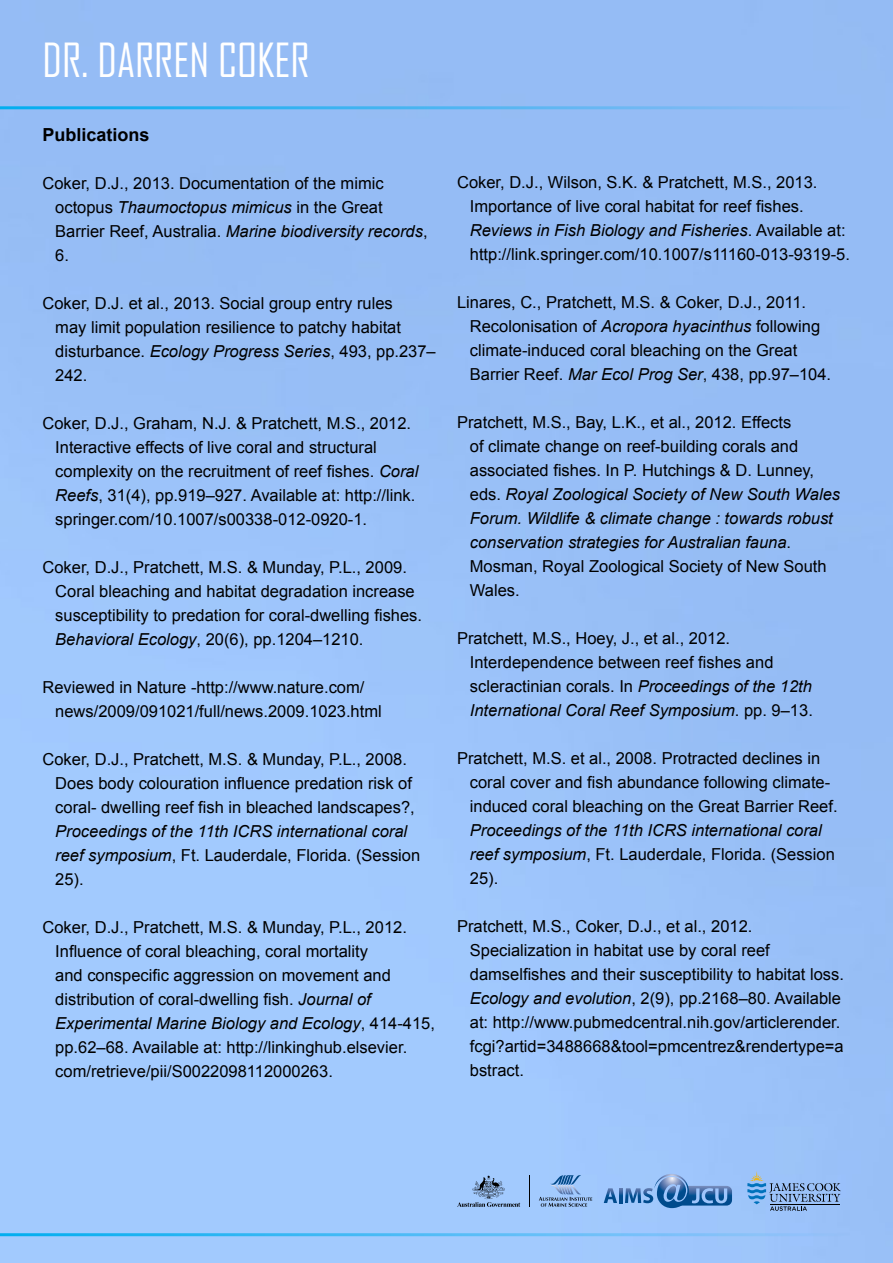
<style>
.page{position:relative;width:893px;height:1263px;background:#fff}
.page>*{position:absolute;margin:0;border:0;box-sizing:border-box;transform-origin:0 0}
.t1{font:45px "Agency FB";color:#fff}
.t2{font:700 18px "Arial";color:#000}
.t3{font:16.5px/24px "Arial";color:#000}
.t4{font:italic 16.5px/24px "Arial";color:#000}
.s1{font-style:italic}
.s2{font-style:normal}
</style>
<div class="page">
<img style="left:0;top:0;width:893px;height:1263px">
<hr style="left:0;top:1233px;width:850px;height:3px;background:#00aeef">
<hr style="left:0;top:106px;width:850px;height:3px;background:#00aeef">
<svg style="left:604px;top:1188px;width:13px;height:15px"></svg>
<svg style="left:619px;top:1188px;width:3px;height:15px"></svg>
<svg style="left:625px;top:1174px;width:107px;height:34px"></svg>
<svg style="left:539px;top:1175px;width:53px;height:32px"></svg>
<svg style="left:457px;top:1175px;width:63px;height:32px"></svg>
<hr style="left:529px;top:1175px;width:1px;height:32px;background:#000">
<svg style="left:747px;top:1171px;width:94px;height:40px"></svg>
<h1 class="t1" style="left:43px;top:33px;width:269px">DR. DARREN COKER</h1>
<p class="t2" style="left:43px;top:122px;width:109px">Publications</p>
<p class="t3" style="left:55px;top:171px;width:374px;text-indent:-13px">Coker, D.J., 2013. Documentation of the mimic octopus <span class="s1">Thaumoctopus mimicus</span> in the Great Barrier Reef, Australia. <span class="s1">Marine biodiversity records</span>, 6.</p>
<p class="t3" style="left:55px;top:291px;width:382px;text-indent:-13px">Coker, D.J. et al., 2013. Social group entry rules<br>may limit population resilience to patchy habitat disturbance. <span class="s1">Ecology Progress Series</span>, 493, pp.237– 242.</p>
<p class="t3" style="left:55px;top:411px;width:365px;text-indent:-13px">Coker, D.J., Graham, N.J. &amp; Pratchett, M.S., 2012.<br>Interactive effects of live coral and structural complexity on the recruitment of reef fishes. <span class="s1">Coral Reefs</span>, 31(4), pp.919–927. Available at: http://link. springer.com/10.1007/s00338-012-0920-1.</p>
<p class="t3" style="left:55px;top:555px;width:368px;text-indent:-13px">Coker, D.J., Pratchett, M.S. &amp; Munday, P.L., 2009.<br>Coral bleaching and habitat degradation increase susceptibility to predation for coral-dwelling fishes.<br><span class="s1">Behavioral Ecology</span>, 20(6), pp.1204–1210.</p>
<p class="t3" style="left:55px;top:675px;width:328px;text-indent:-13px">Reviewed in Nature -http://www.nature.com/ news/2009/091021/full/news.2009.1023.html</p>
<p class="t3" style="left:55px;top:747px;width:361px;text-indent:-13px">Coker, D.J., Pratchett, M.S. &amp; Munday, P.L., 2008.<br>Does body colouration influence predation risk of coral- dwelling reef fish in bleached landscapes?,</p>
<p class="t4" style="left:55px;top:819px;width:366px">Proceedings of the 11th ICRS international coral reef symposium<span class="s2">, Ft. Lauderdale, Florida. (Session<br>25).</span></p>
<p class="t3" style="left:55px;top:915px;width:381px;text-indent:-13px">Coker, D.J., Pratchett, M.S. &amp; Munday, P.L., 2012.<br>Influence of coral bleaching, coral mortality<br>and conspecific aggression on movement and distribution of coral-dwelling fish. <span class="s1">Journal of Experimental Marine Biology and Ecology</span>, 414-415, pp.62–68. Available at: http://linkinghub.elsevier. com/retrieve/pii/S0022098112000263.</p>
<p class="t3" style="left:470px;top:170px;width:382px;text-indent:-13px">Coker, D.J., Wilson, S.K. &amp; Pratchett, M.S., 2013.<br>Importance of live coral habitat for reef fishes.<br><span class="s1">Reviews in Fish Biology and Fisheries</span>. Available at: http://link.springer.com/10.1007/s11160-013-9319-5.</p>
<p class="t3" style="left:470px;top:290px;width:363px;text-indent:-13px">Linares, C., Pratchett, M.S. &amp; Coker, D.J., 2011.<br>Recolonisation of <span class="s1">Acropora hyacinthus</span> following climate-induced coral bleaching on the Great Barrier Reef. <span class="s1">Mar Ecol Prog Ser</span>, 438, pp.97–104.</p>
<p class="t3" style="left:470px;top:410px;width:372px;text-indent:-13px">Pratchett, M.S., Bay, L.K., et al., 2012. Effects<br>of climate change on reef-building corals and associated fishes. In P. Hutchings &amp; D. Lunney, eds. <span class="s1">Royal Zoological Society of New South Wales Forum. Wildlife &amp; climate change : towards robust conservation strategies for Australian fauna</span>.<br>Mosman, Royal Zoological Society of New South Wales.</p>
<p class="t3" style="left:470px;top:626px;width:345px;text-indent:-13px">Pratchett, M.S., Hoey, J., et al., 2012.<br>Interdependence between reef fishes and scleractinian corals. In <span class="s1">Proceedings of the 12th International Coral Reef Symposium</span>. pp. 9–13.</p>
<p class="t3" style="left:470px;top:746px;width:369px;text-indent:-13px">Pratchett, M.S. et al., 2008. Protracted declines in coral cover and fish abundance following climate&shy;induced coral bleaching on the Great Barrier Reef.</p>
<p class="t4" style="left:470px;top:818px;width:366px">Proceedings of the 11th ICRS international coral reef symposium<span class="s2">, Ft. Lauderdale, Florida. (Session<br>25).</span></p>
<p class="t3" style="left:470px;top:914px;width:376px;text-indent:-13px">Pratchett, M.S., Coker, D.J., et al., 2012.<br>Specialization in habitat use by coral reef damselfishes and their susceptibility to habitat loss.<br><span class="s1">Ecology and evolution</span>, 2(9), pp.2168–80. Available at: http://www.pubmedcentral.nih.gov/articlerender. fcgi?artid=3488668&amp;tool=pmcentrez&amp;rendertype=a bstract.</p>
</div>
